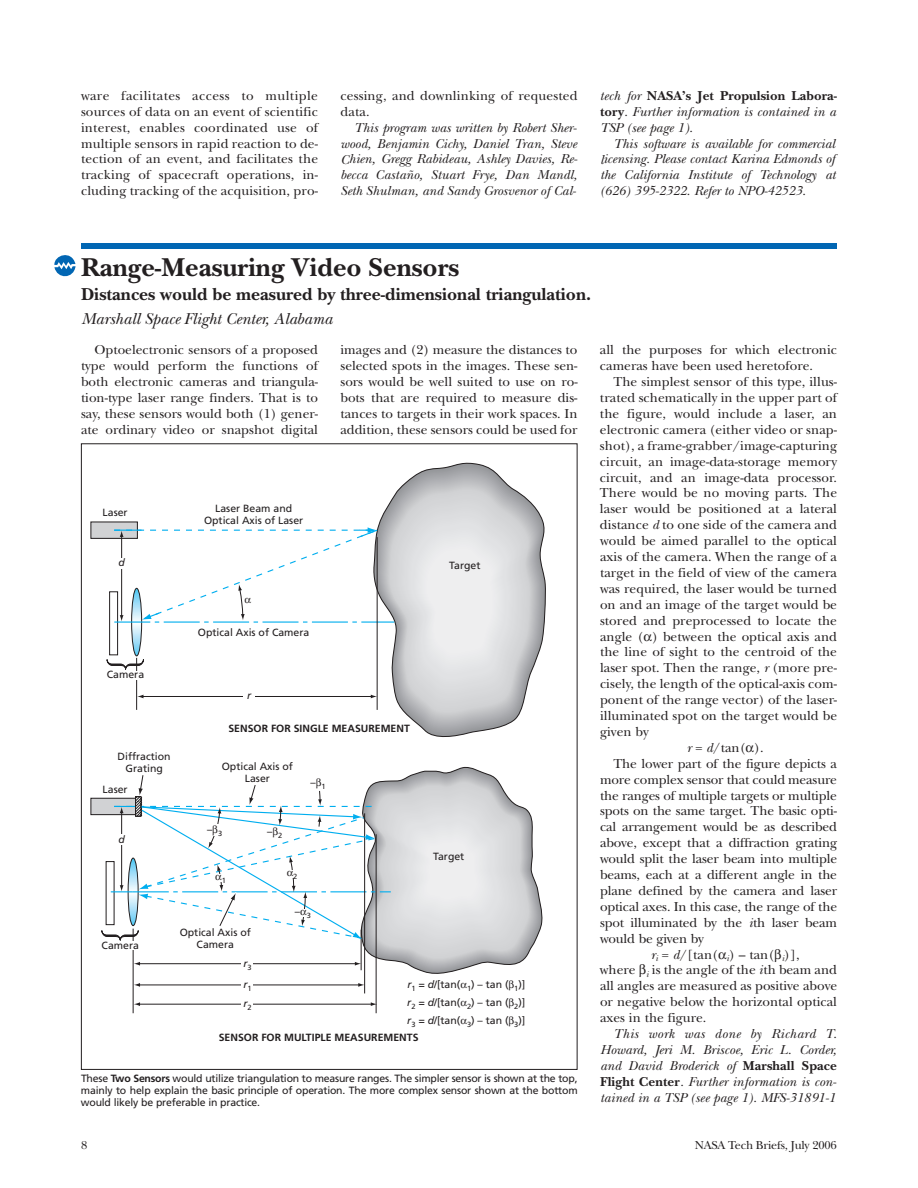
<style>
.page{position:relative;width:918px;height:1188px;background:#fff}
.page>*{position:absolute;margin:0;border:0;box-sizing:border-box;transform-origin:0 0}
.t1{font:700 27px "New Baskerville";color:#231f20}
.t2{font:700 18px "New Baskerville";color:#231f20}
.t3{font:italic 16.5px "New Baskerville";color:#231f20}
.t4{font:13.5px/15.9px "New Baskerville";letter-spacing:.005em;color:#231f20;text-align:justify}
.t5{font:italic 13.5px/15.9px "New Baskerville";letter-spacing:.005em;color:#231f20;text-align:justify}
.t6{font:12px "New Baskerville";letter-spacing:-.015em;color:#231f20}
.t7{font:10.5px/11.9px "Frutiger";color:#231f20;text-align:center}
.t8{font:700 10.5px "Frutiger";color:#231f20}
.t9{font:italic 10.5px "Frutiger";color:#231f20}
.s1{font-weight:700;font-style:normal}
.s2{font-style:italic}
.s3{font-weight:700}
</style>
<div class="page">
<svg style="left:427px;top:463px;width:119px;height:274px"></svg>
<div style="left:91px;top:522px;width:46px;height:16px;background:#d1d2d4"></div>
<div style="left:91px;top:522px;width:47px;height:17px;border:1px solid #231f20"></div>
<div style="left:91px;top:798px;width:46px;height:17px;background:#d1d2d4"></div>
<div style="left:91px;top:798px;width:47px;height:17px;border:1px solid #231f20"></div>
<hr style="left:133px;top:929px;width:1px;height:84px;background:#231f20">
<hr style="left:364px;top:813px;width:1px;height:180px;background:#231f20">
<hr style="left:376px;top:834px;width:1px;height:179px;background:#231f20">
<hr style="left:139px;top:985px;width:221px;height:1px;background:#231f20">
<svg style="left:358px;top:983px;width:7px;height:4px"></svg>
<svg style="left:134px;top:983px;width:6px;height:4px"></svg>
<div style="left:241px;top:979px;width:12px;height:11px;background:#fff"></div>
<hr style="left:139px;top:1004px;width:233px;height:1px;background:#231f20">
<svg style="left:371px;top:1002px;width:6px;height:4px"></svg>
<svg style="left:134px;top:1002px;width:6px;height:4px"></svg>
<div style="left:241px;top:999px;width:12px;height:11px;background:#fff"></div>
<div style="left:81px;top:243px;width:756px;height:6px;background:#0166b3"></div>
<svg style="left:54px;top:255px;width:22px;height:21px"></svg>
<svg style="left:102px;top:766px;width:441px;height:210px"></svg>
<svg style="left:107px;top:469px;width:435px;height:264px"></svg>
<p class="t4" style="left:81px;top:89px;width:239px">ware facilitates access to multiple sources of data on an event of scientific interest, enables coordinated use of multiple sensors in rapid reaction to de&shy;tection of an event, and facilitates the tracking of spacecraft operations, in&shy;cluding tracking of the acquisition, pro-</p>
<p class="t4" style="left:340px;top:89px;width:239px">cessing, and downlinking of requested data.</p>
<p class="t5" style="left:340px;top:121px;width:238px;text-indent:14px">This program was written by Robert Sher&shy;wood, Benjamin Cichy, Daniel Tran, Steve Chien, Gregg Rabideau, Ashley Davies, Re&shy;becca Castaño, Stuart Frye, Dan Mandl, Seth Shulman, and Sandy Grosvenor of Cal-</p>
<p class="t5" style="left:600px;top:89px;width:239px">tech for <span class="s1">NASA’s Jet Propulsion Labora&shy;tory</span>. Further information is contained in a TSP (see page 1).</p>
<p class="t5" style="left:600px;top:137px;width:237px;text-indent:14px">This software is available for commercial licensing. Please contact Karina Edmonds of the California Institute of Technology at (626) 395-2322. Refer to NPO-42523.</p>
<h1 class="t1" style="left:81px;top:258px;width:380px">Range-Measuring Video Sensors</h1>
<h2 class="t2" style="left:81px;top:288px;width:512px">Distances would be measured by three-dimensional triangulation.</h2>
<p class="t3" style="left:81px;top:313px;width:253px">Marshall Space Flight Center, Alabama</p>
<p class="t4" style="left:81px;top:343px;width:239px;text-indent:14px">Optoelectronic sensors of a proposed type would perform the functions of both electronic cameras and triangula&shy;tion-type laser range finders. That is to say, these sensors would both (1) gener&shy;ate ordinary video or snapshot digital</p>
<p class="t4" style="left:340px;top:343px;width:239px">images and (2) measure the distances to selected spots in the images. These sen&shy;sors would be well suited to use on ro&shy;bots that are required to measure dis&shy;tances to targets in their work spaces. In addition, these sensors could be used for</p>
<p class="t4" style="left:600px;top:343px;width:239px">all the purposes for which electronic cameras have been used heretofore.</p>
<p class="t4" style="left:613px;top:375px;width:225px">The simplest sensor of this type, illus-</p>
<p class="t4" style="left:600px;top:391px;width:239px">trated schematically in the upper part of</p>
<p class="t4" style="left:600px;top:407px;width:239px">the figure, would include a laser, an</p>
<p class="t4" style="left:600px;top:423px;width:239px">electronic camera (either video or snap-</p>
<p class="t4" style="left:600px;top:439px;width:239px">shot), a frame-grabber/image-capturing</p>
<p class="t4" style="left:600px;top:455px;width:239px">circuit, an image-data-storage memory</p>
<p class="t4" style="left:600px;top:471px;width:239px">circuit, and an image-data processor.</p>
<p class="t4" style="left:600px;top:487px;width:239px">There would be no moving parts. The</p>
<p class="t4" style="left:600px;top:502px;width:239px">laser would be positioned at a lateral</p>
<p class="t4" style="left:600px;top:518px;width:239px">distance <span class="s2">d</span> to one side of the camera and</p>
<p class="t4" style="left:600px;top:534px;width:239px">would be aimed parallel to the optical</p>
<p class="t4" style="left:600px;top:550px;width:239px">axis of the camera. When the range of a</p>
<p class="t4" style="left:600px;top:566px;width:239px">target in the field of view of the camera</p>
<p class="t4" style="left:600px;top:582px;width:239px">was required, the laser would be turned</p>
<p class="t4" style="left:600px;top:598px;width:239px">on and an image of the target would be</p>
<p class="t4" style="left:600px;top:614px;width:239px">stored and preprocessed to locate the</p>
<p class="t4" style="left:600px;top:630px;width:239px">angle ( ) between the optical axis and</p>
<p class="t4" style="left:600px;top:646px;width:239px">the line of sight to the centroid of the</p>
<p class="t4" style="left:600px;top:661px;width:239px">laser spot. Then the range, <span class="s2">r</span> (more pre-</p>
<p class="t4" style="left:600px;top:677px;width:239px">cisely, the length of the optical-axis com-</p>
<p class="t4" style="left:600px;top:693px;width:239px">ponent of the range vector) of the laser-</p>
<p class="t4" style="left:600px;top:709px;width:239px">illuminated spot on the target would be</p>
<p class="t4" style="left:600px;top:725px;width:50px">given by</p>
<p class="t4" style="left:687px;top:741px;width:78px"><span class="s2">r</span> = <span class="s2">d</span>/tan( ).</p>
<p class="t4" style="left:614px;top:757px;width:225px">The lower part of the figure depicts a</p>
<p class="t4" style="left:600px;top:773px;width:239px">more complex sensor that could measure</p>
<p class="t4" style="left:600px;top:789px;width:239px">the ranges of multiple targets or multiple</p>
<p class="t4" style="left:600px;top:805px;width:239px">spots on the same target. The basic opti-</p>
<p class="t4" style="left:600px;top:820px;width:239px">cal arrangement would be as described</p>
<p class="t4" style="left:600px;top:836px;width:239px">above, except that a diffraction grating</p>
<p class="t4" style="left:600px;top:852px;width:239px">would split the laser beam into multiple</p>
<p class="t4" style="left:600px;top:868px;width:239px">beams, each at a different angle in the</p>
<p class="t4" style="left:600px;top:884px;width:239px">plane defined by the camera and laser</p>
<p class="t4" style="left:600px;top:900px;width:239px">optical axes. In this case, the range of the</p>
<p class="t4" style="left:600px;top:916px;width:239px">spot illuminated by the <span class="s2">i</span>th laser beam</p>
<p class="t4" style="left:600px;top:932px;width:105px">would be given by</p>
<p class="t4" style="left:651px;top:948px;width:150px"><span class="s2">r</span><sub>i</sub> = <span class="s2">d</span>/[tan( <sub>i</sub>) – tan( <sub>i</sub>)],</p>
<p class="t4" style="left:600px;top:964px;width:239px">where <sub>i</sub> is the angle of the <span class="s2">i</span>th beam and</p>
<p class="t4" style="left:600px;top:979px;width:239px">all angles are measured as positive above</p>
<p class="t4" style="left:600px;top:995px;width:239px">or negative below the horizontal optical</p>
<p class="t4" style="left:600px;top:1011px;width:108px">axes in the figure.</p>
<p class="t5" style="left:600px;top:1027px;width:239px;text-indent:14px">This work was done by Richard T.<br>Howard, Jeri M. Briscoe, Eric L. Corder, and David Broderick of <span class="s1">Marshall Space Flight Center</span>. Further information is con&shy;tained in a TSP (see page 1). MFS-31891-1</p>
<p class="t7" style="left:103px;top:508px;width:27px">Laser</p>
<p class="t7" style="left:204px;top:503px;width:101px">Laser Beam and<br>Optical Axis of Laser</p>
<p class="t9" style="left:118px;top:559px;width:8px">d</p>
<p class="t7" style="left:449px;top:560px;width:33px">Target</p>
<p class="t7" style="left:198px;top:627px;width:113px">Optical Axis of Camera</p>
<p class="t7" style="left:107px;top:669px;width:39px">Camera</p>
<p class="t8" style="left:228px;top:724px;width:183px">SENSOR FOR SINGLE MEASUREMENT</p>
<p class="t7" style="left:118px;top:751px;width:54px">D fraction<br>Grating</p>
<p class="t7" style="left:222px;top:762px;width:73px">Optical Axis of<br>Laser</p>
<p class="t7" style="left:311px;top:778px;width:7px">–</p>
<p class="t7" style="left:103px;top:784px;width:27px">Laser</p>
<p class="t7" style="left:207px;top:824px;width:7px">–</p>
<p class="t7" style="left:267px;top:826px;width:7px">–</p>
<p class="t9" style="left:118px;top:835px;width:8px">d</p>
<p class="t7" style="left:433px;top:852px;width:33px">Target</p>
<p class="t7" style="left:295px;top:906px;width:7px">–</p>
<p class="t7" style="left:180px;top:927px;width:73px">Optical Axis of</p>
<p class="t7" style="left:102px;top:940px;width:39px">Camera</p>
<p class="t7" style="left:197px;top:939px;width:39px">Camera</p>
<p class="t7" style="left:419px;top:979px;width:43px"><span class="s2">= d</span>/[tan(</p>
<p class="t7" style="left:478px;top:979px;width:32px">– tan (</p>
<p class="t7" style="left:419px;top:997px;width:43px"><span class="s2">= d</span>/[tan(</p>
<p class="t7" style="left:478px;top:997px;width:32px">– tan (</p>
<p class="t7" style="left:419px;top:1015px;width:43px"><span class="s2">= d</span>/[tan(</p>
<p class="t7" style="left:478px;top:1015px;width:32px">– tan (</p>
<p class="t8" style="left:219px;top:1033px;width:201px">SENSOR FOR MULTIPLE MEASUREMENTS</p>
<p class="t7" style="left:81px;top:1073px;width:498px;text-align:justify">These <span class="s3">Two Sensors</span> would utilize triangulation to measure ranges. The simpler sensor is shown at the top, mainly to help explain the basic principle of operation. The more complex sensor shown at the bottom would likely be preferable in practice.</p>
<p class="t6" style="left:81px;top:1141px;width:8px">8</p>
<p class="t6" style="left:695px;top:1141px;width:143px">NASA Tech Briefs, July 2006</p>
</div>
